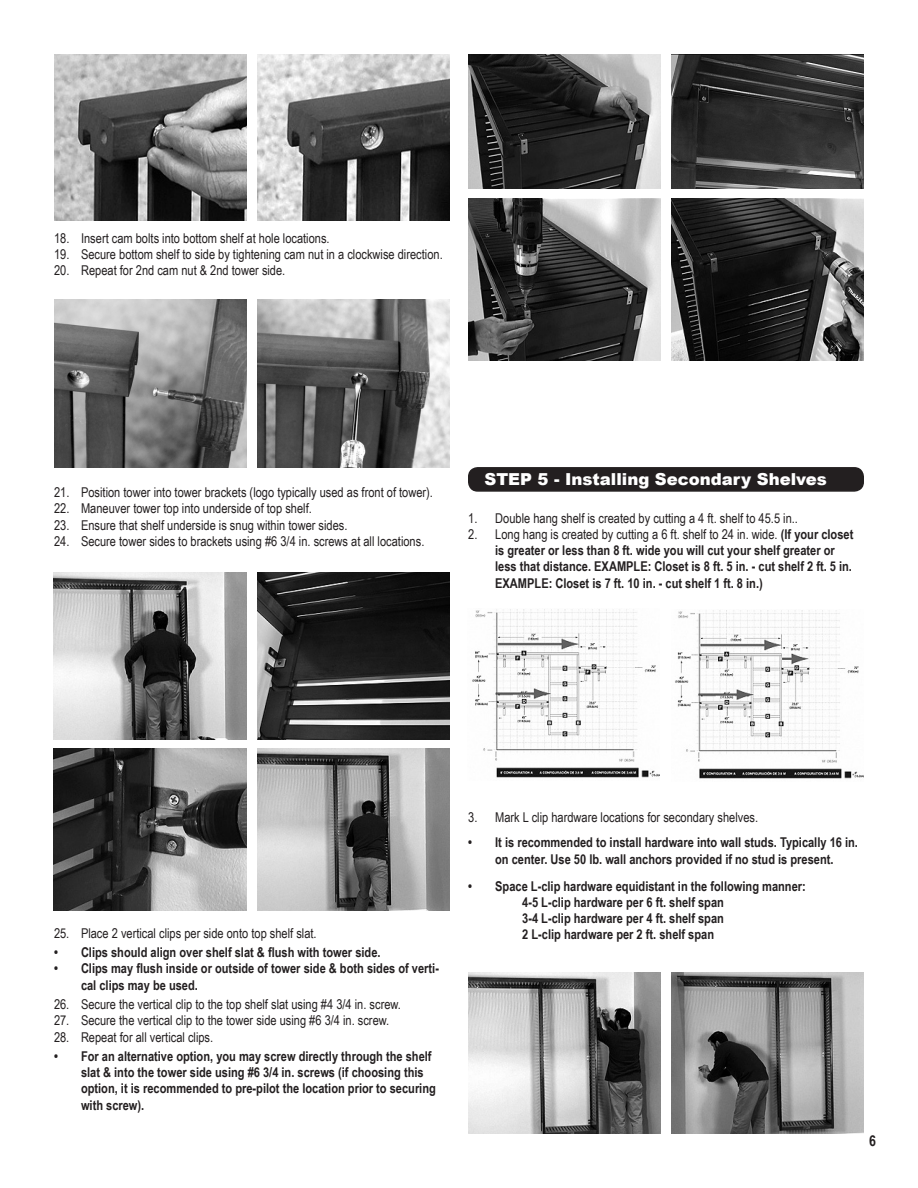
<style>
.page{position:relative;width:918px;height:1188px;background:#fff}
.page>*{position:absolute;margin:0;border:0;box-sizing:border-box;transform-origin:0 0}
.t1{font:900 16.5px "Arial";color:#fff}
.t2{font:700 15px "Arial Narrow";color:#231f20}
.t3{font:700 13.5px/16.2px "Arial Narrow";color:#231f20}
.t4{font:13.5px "Arial Narrow";color:#231f20}
.s1{font-weight:400}
</style>
<div class="page">
<img style="left:54px;top:299px;width:193px;height:168px">
<img style="left:257px;top:299px;width:193px;height:168px">
<img style="left:258px;top:54px;width:192px;height:167px">
<img style="left:54px;top:54px;width:192px;height:167px">
<img style="left:257px;top:573px;width:193px;height:166px">
<img style="left:54px;top:749px;width:192px;height:161px">
<img style="left:257px;top:749px;width:193px;height:161px">
<img style="left:54px;top:573px;width:192px;height:166px">
<img style="left:468px;top:199px;width:193px;height:162px">
<img style="left:672px;top:55px;width:192px;height:133px">
<img style="left:672px;top:199px;width:192px;height:162px">
<img style="left:468px;top:54px;width:193px;height:134px">
<div style="left:469px;top:468px;width:394px;height:23px;background:#231f20;border-radius:9px"></div>
<div style="left:468px;top:467px;width:396px;height:25px;border:2px solid #231f20;border-radius:9px"></div>
<img style="left:472px;top:609px;width:188px;height:169px">
<img style="left:675px;top:610px;width:189px;height:169px">
<img style="left:468px;top:972px;width:192px;height:162px">
<img style="left:671px;top:972px;width:193px;height:162px">
<p class="t4" style="left:54px;top:228px;width:277px">18. Insert cam bolts into bottom shelf at hole locations.</p>
<p class="t4" style="left:54px;top:244px;width:390px">19. Secure bottom shelf to side by tightening cam nut in a clockwise direction.</p>
<p class="t4" style="left:54px;top:261px;width:233px">20. Repeat for 2nd cam nut &amp; 2nd tower side.</p>
<p class="t4" style="left:54px;top:483px;width:380px">21. Position tower into tower brackets (logo typically used as front of tower).</p>
<p class="t4" style="left:54px;top:499px;width:259px">22. Maneuver tower top into underside of top shelf.</p>
<p class="t4" style="left:54px;top:515px;width:295px">23. Ensure that shelf underside is snug within tower sides.</p>
<p class="t4" style="left:54px;top:531px;width:372px">24. Secure tower sides to brackets using #6 3/4 in. screws at all locations.</p>
<p class="t1" style="left:484px;top:468px;width:344px">STEP 5 - Installing Secondary Shelves</p>
<p class="t4" style="left:468px;top:508px;width:331px">1. Double hang shelf is created by cutting a 4 ft. shelf to 45.5 in..</p>
<p class="t3" style="left:495px;top:525px;width:360px;text-indent:-27px"><span class="s1">2. Long hang is created by cutting a 6 ft. shelf to 24 in. wide.</span> (If your closet is greater or less than 8 ft. wide you will cut your shelf greater or less that distance. EXAMPLE: Closet is 8 ft. 5 in. - cut shelf 2 ft. 5 in.<br>EXAMPLE: Closet is 7 ft. 10 in. - cut shelf 1 ft. 8 in.)</p>
<p class="t4" style="left:54px;top:923px;width:264px">25. Place 2 vertical clips per side onto top shelf slat.</p>
<p class="t3" style="left:54px;top:944px;width:328px">• Clips should align over shelf slat &amp; flush with tower side.</p>
<p class="t3" style="left:81px;top:960px;width:360px;text-indent:-27px">• Clips may flush inside or outside of tower side &amp; both sides of verti&shy;cal clips may be used.</p>
<p class="t4" style="left:54px;top:994px;width:349px">26. Secure the vertical clip to the top shelf slat using #4 3/4 in. screw.</p>
<p class="t4" style="left:54px;top:1011px;width:337px">27. Secure the vertical clip to the tower side using #6 3/4 in. screw.</p>
<p class="t4" style="left:54px;top:1027px;width:161px">28. Repeat for all vertical clips.</p>
<p class="t3" style="left:81px;top:1048px;width:356px;text-indent:-27px">• For an alternative option, you may screw directly through the shelf slat &amp; into the tower side using #6 3/4 in. screws (if choosing this option, it is recommended to pre-pilot the location prior to securing with screw).</p>
<p class="t4" style="left:468px;top:807px;width:291px">3. Mark L clip hardware locations for secondary shelves.</p>
<p class="t3" style="left:468px;top:834px;width:391px;text-align:center">• It is recommended to install hardware into wall studs. Typically 16 in. on center. Use 50 lb. wall anchors provided if no stud is present.</p>
<p class="t3" style="left:468px;top:877px;width:339px">• Space L-clip hardware equidistant in the following manner:</p>
<p class="t3" style="left:522px;top:893px;width:203px">4-5 L-clip hardware per 6 ft. shelf span</p>
<p class="t3" style="left:522px;top:910px;width:203px">3-4 L-clip hardware per 4 ft. shelf span</p>
<p class="t3" style="left:522px;top:926px;width:193px">2 L-clip hardware per 2 ft. shelf span</p>
<p class="t2" style="left:869px;top:1129px;width:8px">6</p>
</div>
